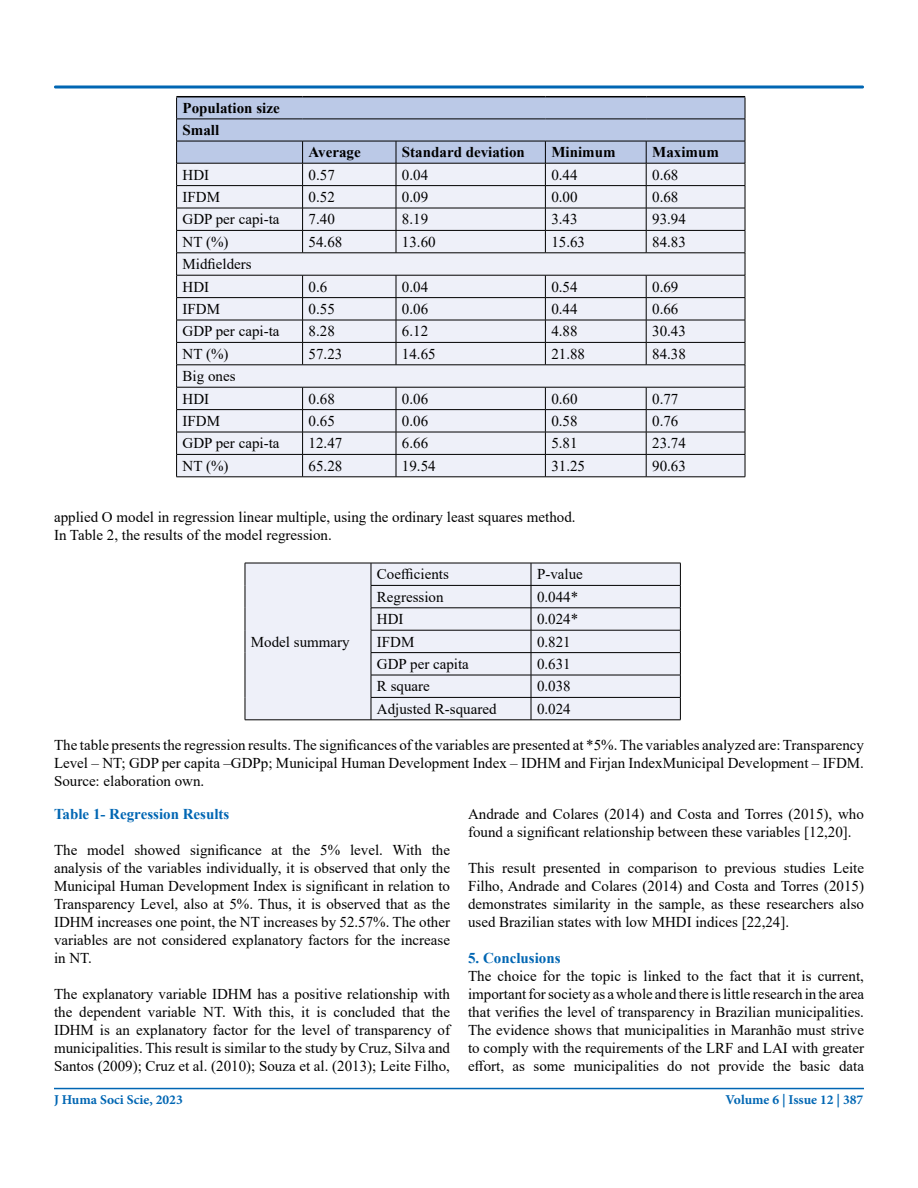
<style>
.page{position:relative;width:918px;height:1188px;background:#fff}
.page>*{position:absolute;margin:0;border:0;box-sizing:border-box;transform-origin:0 0}
.t1{font:15px/18px "Times New Roman";color:#000;text-align:justify}
.t2{font:700 15px/22.2px "Times New Roman";color:#000}
.t3{font:700 15px "Times New Roman";color:#0066b3}
.t4{font:700 13.5px "Minion Pro";color:#0066b3}
</style>
<div class="page">
<hr style="left:54px;top:1088px;width:810px;height:1px;background:#0066b3">
<div style="left:54px;top:86px;width:810px;height:2px;border:2px solid #0066b3"></div>
<hr style="left:176px;top:96px;width:127px;height:1px;background:#000">
<hr style="left:303px;top:96px;width:93px;height:1px;background:#000">
<hr style="left:396px;top:96px;width:149px;height:1px;background:#000">
<hr style="left:545px;top:96px;width:101px;height:1px;background:#000">
<hr style="left:646px;top:96px;width:99px;height:1px;background:#000">
<svg style="left:176px;top:97px;width:570px;height:380px;background:#d6dae6"></svg>
<hr style="left:176px;top:477px;width:127px;height:1px;background:#000">
<hr style="left:303px;top:477px;width:93px;height:1px;background:#000">
<hr style="left:396px;top:477px;width:149px;height:1px;background:#000">
<hr style="left:545px;top:477px;width:101px;height:1px;background:#000">
<hr style="left:646px;top:477px;width:99px;height:1px;background:#000">
<div style="left:246px;top:564px;width:434px;height:156px;background:#eef0f9"></div>
<hr style="left:245px;top:563px;width:126px;height:1px;background:#000">
<hr style="left:371px;top:563px;width:160px;height:1px;background:#000">
<hr style="left:531px;top:563px;width:150px;height:1px;background:#000">
<hr style="left:371px;top:585px;width:160px;height:1px;background:#000">
<hr style="left:531px;top:585px;width:150px;height:1px;background:#000">
<hr style="left:371px;top:608px;width:160px;height:1px;background:#000">
<hr style="left:531px;top:608px;width:150px;height:1px;background:#000">
<hr style="left:371px;top:630px;width:160px;height:1px;background:#000">
<hr style="left:531px;top:630px;width:150px;height:1px;background:#000">
<hr style="left:371px;top:652px;width:160px;height:1px;background:#000">
<hr style="left:531px;top:652px;width:150px;height:1px;background:#000">
<hr style="left:371px;top:675px;width:160px;height:1px;background:#000">
<hr style="left:531px;top:675px;width:150px;height:1px;background:#000">
<svg style="left:245px;top:563px;width:1px;height:157px"></svg>
<hr style="left:371px;top:697px;width:160px;height:1px;background:#000">
<svg style="left:371px;top:563px;width:1px;height:157px"></svg>
<hr style="left:531px;top:697px;width:150px;height:1px;background:#000">
<svg style="left:531px;top:563px;width:1px;height:157px"></svg>
<svg style="left:680px;top:563px;width:1px;height:157px"></svg>
<hr style="left:245px;top:720px;width:126px;height:1px;background:#000">
<hr style="left:371px;top:720px;width:160px;height:1px;background:#000">
<hr style="left:531px;top:720px;width:150px;height:1px;background:#000">
<p class="t2" style="left:183px;top:96px;width:99px">Population size<br>Small</p>
<p class="t2" style="left:309px;top:141px;width:54px">Average</p>
<p class="t2" style="left:402px;top:141px;width:124px">Standard deviation</p>
<p class="t2" style="left:551px;top:141px;width:66px">Minimum</p>
<p class="t2" style="left:652px;top:141px;width:68px">Maximum</p>
<p class="t1" style="left:183px;top:165px;width:28px">HDI</p>
<p class="t1" style="left:309px;top:165px;width:28px">0.57</p>
<p class="t1" style="left:402px;top:165px;width:28px">0.04</p>
<p class="t1" style="left:551px;top:165px;width:28px">0.44</p>
<p class="t1" style="left:652px;top:165px;width:28px">0.68</p>
<p class="t1" style="left:183px;top:187px;width:39px">IFDM</p>
<p class="t1" style="left:309px;top:187px;width:28px">0.52</p>
<p class="t1" style="left:402px;top:187px;width:28px">0.09</p>
<p class="t1" style="left:551px;top:187px;width:28px">0.00</p>
<p class="t1" style="left:652px;top:187px;width:28px">0.68</p>
<p class="t1" style="left:183px;top:210px;width:98px">GDP per capi-ta</p>
<p class="t1" style="left:309px;top:210px;width:28px">7.40</p>
<p class="t1" style="left:402px;top:210px;width:28px">8.19</p>
<p class="t1" style="left:551px;top:210px;width:28px">3.43</p>
<p class="t1" style="left:652px;top:210px;width:35px">93.94</p>
<p class="t1" style="left:183px;top:232px;width:47px">NT (%)</p>
<p class="t1" style="left:309px;top:232px;width:35px">54.68</p>
<p class="t1" style="left:402px;top:232px;width:35px">13.60</p>
<p class="t1" style="left:551px;top:232px;width:35px">15.63</p>
<p class="t1" style="left:652px;top:232px;width:35px">84.83</p>
<p class="t1" style="left:183px;top:253px;width:71px;line-height:22.4px">Midfielders<br>HDI</p>
<p class="t1" style="left:309px;top:277px;width:20px">0.6</p>
<p class="t1" style="left:402px;top:277px;width:28px">0.04</p>
<p class="t1" style="left:551px;top:277px;width:28px">0.54</p>
<p class="t1" style="left:652px;top:277px;width:28px">0.69</p>
<p class="t1" style="left:183px;top:299px;width:39px">IFDM</p>
<p class="t1" style="left:309px;top:299px;width:28px">0.55</p>
<p class="t1" style="left:402px;top:299px;width:28px">0.06</p>
<p class="t1" style="left:551px;top:299px;width:28px">0.44</p>
<p class="t1" style="left:652px;top:299px;width:28px">0.66</p>
<p class="t1" style="left:183px;top:322px;width:98px">GDP per capi-ta</p>
<p class="t1" style="left:309px;top:322px;width:28px">8.28</p>
<p class="t1" style="left:402px;top:322px;width:28px">6.12</p>
<p class="t1" style="left:551px;top:322px;width:28px">4.88</p>
<p class="t1" style="left:652px;top:322px;width:35px">30.43</p>
<p class="t1" style="left:183px;top:344px;width:47px">NT (%)</p>
<p class="t1" style="left:309px;top:344px;width:35px">57.23</p>
<p class="t1" style="left:402px;top:344px;width:35px">14.65</p>
<p class="t1" style="left:551px;top:344px;width:35px">21.88</p>
<p class="t1" style="left:652px;top:344px;width:35px">84.38</p>
<p class="t1" style="left:183px;top:364px;width:54px;line-height:22.4px">Big ones<br>HDI</p>
<p class="t1" style="left:309px;top:389px;width:28px">0.68</p>
<p class="t1" style="left:402px;top:389px;width:28px">0.06</p>
<p class="t1" style="left:551px;top:389px;width:28px">0.60</p>
<p class="t1" style="left:652px;top:389px;width:28px">0.77</p>
<p class="t1" style="left:183px;top:411px;width:39px">IFDM</p>
<p class="t1" style="left:309px;top:411px;width:28px">0.65</p>
<p class="t1" style="left:402px;top:411px;width:28px">0.06</p>
<p class="t1" style="left:551px;top:411px;width:28px">0.58</p>
<p class="t1" style="left:652px;top:411px;width:28px">0.76</p>
<p class="t1" style="left:183px;top:434px;width:98px">GDP per capi-ta</p>
<p class="t1" style="left:309px;top:434px;width:35px">12.47</p>
<p class="t1" style="left:402px;top:434px;width:28px">6.66</p>
<p class="t1" style="left:551px;top:434px;width:28px">5.81</p>
<p class="t1" style="left:652px;top:434px;width:35px">23.74</p>
<p class="t1" style="left:183px;top:456px;width:47px">NT (%)</p>
<p class="t1" style="left:309px;top:456px;width:35px">65.28</p>
<p class="t1" style="left:402px;top:456px;width:35px">19.54</p>
<p class="t1" style="left:551px;top:456px;width:35px">31.25</p>
<p class="t1" style="left:652px;top:456px;width:35px">90.63</p>
<p class="t1" style="left:54px;top:507px;width:523px">applied O model in regression linear multiple, using the ordinary least squares method.<br>In Table 2, the results of the model regression.</p>
<p class="t1" style="left:251px;top:632px;width:100px">Model summary</p>
<p class="t1" style="left:377px;top:565px;width:73px">Coefficients</p>
<p class="t1" style="left:537px;top:565px;width:47px">P-value</p>
<p class="t1" style="left:377px;top:587px;width:68px">Regression</p>
<p class="t1" style="left:537px;top:587px;width:43px">0.044*</p>
<p class="t1" style="left:377px;top:610px;width:28px">HDI</p>
<p class="t1" style="left:537px;top:610px;width:43px">0.024*</p>
<p class="t1" style="left:377px;top:632px;width:39px">IFDM</p>
<p class="t1" style="left:537px;top:632px;width:35px">0.821</p>
<p class="t1" style="left:377px;top:654px;width:93px">GDP per capita</p>
<p class="t1" style="left:537px;top:654px;width:35px">0.631</p>
<p class="t1" style="left:377px;top:677px;width:54px">R square</p>
<p class="t1" style="left:537px;top:677px;width:35px">0.038</p>
<p class="t1" style="left:377px;top:699px;width:121px">Adjusted R-squared</p>
<p class="t1" style="left:537px;top:699px;width:35px">0.024</p>
<p class="t1" style="left:54px;top:736px;width:812px">The table presents the regression results. The significances of the variables are presented at *5%. The variables analyzed are: Transparency Level – NT; GDP per capita –GDPp; Municipal Human Development Index – IDHM and Firjan IndexMunicipal Development – IFDM.<br>Source: elaboration own.</p>
<p class="t3" style="left:54px;top:803px;width:177px">Table 1- Regression Results</p>
<p class="t1" style="left:54px;top:840px;width:398px">The model showed significance at the 5% level. With the analysis of the variables individually, it is observed that only the Municipal Human Development Index is significant in relation to Transparency Level, also at 5%. Thus, it is observed that as the IDHM increases one point, the NT increases by 52.57%. The other variables are not considered explanatory factors for the increase in NT.</p>
<p class="t1" style="left:54px;top:984px;width:398px">The explanatory variable IDHM has a positive relationship with the dependent variable NT. With this, it is concluded that the IDHM is an explanatory factor for the level of transparency of municipalities. This result is similar to the study by Cruz, Silva and Santos (2009); Cruz et al. (2010); Souza et al. (2013); Leite Filho,</p>
<p class="t1" style="left:468px;top:804px;width:397px">Andrade and Colares (2014) and Costa and Torres (2015), who found a significant relationship between these variables [12,20].</p>
<p class="t1" style="left:468px;top:858px;width:398px">This result presented in comparison to previous studies Leite Filho, Andrade and Colares (2014) and Costa and Torres (2015) demonstrates similarity in the sample, as these researchers also used Brazilian states with low MHDI indices [22,24].</p>
<p class="t3" style="left:468px;top:947px;width:94px">5. Conclusions</p>
<p class="t1" style="left:468px;top:966px;width:398px">The choice for the topic is linked to the fact that it is current, important for society as a whole and there is little research in the area that verifies the level of transparency in Brazilian municipalities.<br>The evidence shows that municipalities in Maranhão must strive to comply with the requirements of the LRF and LAI with greater effort, as some municipalities do not provide the basic data</p>
<p class="t4" style="left:54px;top:1090px;width:130px">J Huma Soci Scie, 2023</p>
<p class="t4" style="left:726px;top:1090px;width:139px">Volume 6 | Issue 12 | 387</p>
</div>
